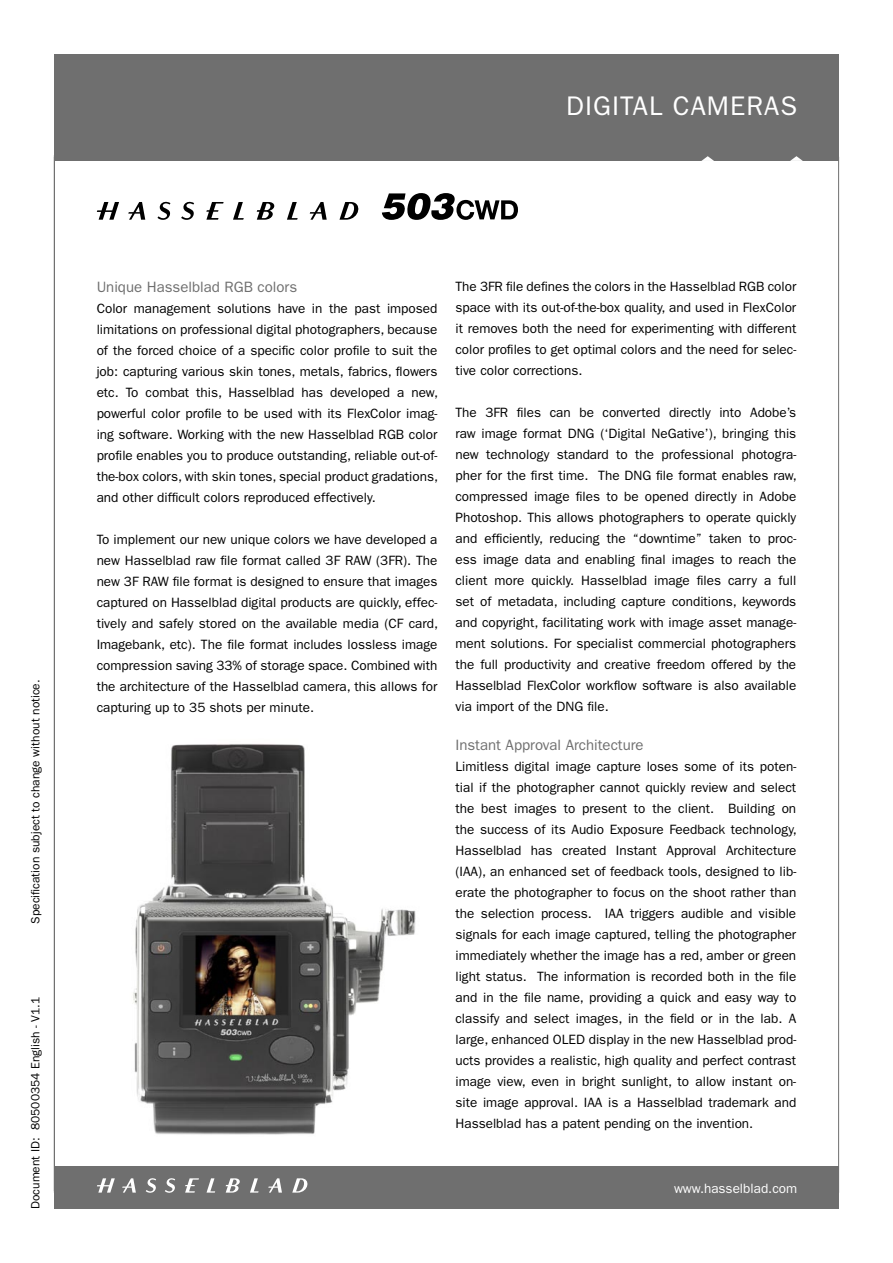
<style>
.page{position:relative;width:893px;height:1263px;background:#fff}
.page>*{position:absolute;margin:0;border:0;box-sizing:border-box;transform-origin:0 0}
.t1{font:27px "ITC Franklin Gothic Std";letter-spacing:.04em;color:#fff}
.Textrubrik{font:15px "ITC Franklin Gothic Std";color:#6f6f6f}
.HB_brödtext{font:13.5px/21px "ITC Franklin Gothic Std";color:#000;text-align:justify}
.t2{font:13.5px "ITC Franklin Gothic Std";color:#fff}
.t3{font:12px "ITC Franklin Gothic Std";color:#000}
</style>
<div class="page">
<div style="left:54px;top:1166px;width:785px;height:43px;background:#6f6f6f"></div>
<div style="left:54px;top:54px;width:785px;height:106px;background:#6f6f6f"></div>
<svg style="left:701px;top:156px;width:13px;height:5px"></svg>
<svg style="left:790px;top:156px;width:13px;height:5px"></svg>
<hr style="left:54px;top:157px;width:1px;height:1036px;background:#6f6f6f">
<hr style="left:838px;top:157px;width:1px;height:1036px;background:#6f6f6f">
<svg style="left:122px;top:1178px;width:14px;height:14px"></svg>
<svg style="left:185px;top:1178px;width:14px;height:14px"></svg>
<svg style="left:207px;top:1178px;width:8px;height:14px"></svg>
<svg style="left:250px;top:1178px;width:9px;height:14px"></svg>
<svg style="left:268px;top:1178px;width:14px;height:14px"></svg>
<svg style="left:97px;top:1178px;width:18px;height:14px"></svg>
<svg style="left:146px;top:1178px;width:10px;height:15px"></svg>
<svg style="left:165px;top:1178px;width:10px;height:15px"></svg>
<svg style="left:226px;top:1178px;width:14px;height:14px"></svg>
<svg style="left:292px;top:1178px;width:16px;height:14px"></svg>
<img style="left:133px;top:744px;width:283px;height:391px">
<svg style="left:128px;top:202px;width:17px;height:18px"></svg>
<svg style="left:206px;top:202px;width:18px;height:18px"></svg>
<svg style="left:233px;top:202px;width:11px;height:18px"></svg>
<svg style="left:287px;top:202px;width:11px;height:18px"></svg>
<svg style="left:310px;top:202px;width:17px;height:18px"></svg>
<svg style="left:97px;top:202px;width:22px;height:18px"></svg>
<svg style="left:157px;top:201px;width:13px;height:19px"></svg>
<svg style="left:181px;top:201px;width:13px;height:19px"></svg>
<svg style="left:257px;top:202px;width:18px;height:18px"></svg>
<svg style="left:339px;top:202px;width:20px;height:18px"></svg>
<svg style="left:382px;top:193px;width:136px;height:27px"></svg>
<h1 class="t1" style="left:566px;top:90px;width:232px">DIGITAL CAMERAS</h1>
<p class="t3" style="left:28px;top:924px;width:246px;rotate:-90deg">Specification subject to change without notice.</p>
<p class="t3" style="left:28px;top:1209px;width:214px;rotate:-90deg">Document ID: 80500354 English - V1.1</p>
<p class="Textrubrik" style="left:97px;top:278px;width:202px">Unique Hasselblad RGB colors</p>
<p class="HB_brödtext" style="left:97px;top:298px;width:343px">Color management solutions have in the past imposed limitations on professional digital photographers, because of the forced choice of a specific color profile to suit the job: capturing various skin tones, metals, fabrics, flowers etc. To combat this, Hasselblad has developed a new, powerful color profile to be used with its FlexColor imag&shy;ing software. Working with the new Hasselblad RGB color profile enables you to produce outstanding, reliable out-of&shy;the-box colors, with skin tones, special product gradations, and other difficult colors reproduced effectively.</p>
<p class="HB_brödtext" style="left:97px;top:529px;width:343px">To implement our new unique colors we have developed a new Hasselblad raw file format called 3F RAW (3FR). The new 3F RAW file format is designed to ensure that images captured on Hasselblad digital products are quickly, effec&shy;tively and safely stored on the available media (CF card, Imagebank, etc). The file format includes lossless image compression saving 33% of storage space. Combined with the architecture of the Hasselblad camera, this allows for capturing up to 35 shots per minute.</p>
<p class="HB_brödtext" style="left:455px;top:276px;width:342px">The 3FR file defines the colors in the Hasselblad RGB color space with its out-of-the-box quality, and used in FlexColor it removes both the need for experimenting with different color profiles to get optimal colors and the need for selec&shy;tive color corrections.</p>
<p class="HB_brödtext" style="left:455px;top:402px;width:343px">The 3FR files can be converted directly into Adobe’s raw image format DNG (‘Digital NeGative’), bringing this new technology standard to the professional photogra&shy;pher for the first time. The DNG file format enables raw, compressed image files to be opened directly in Adobe Photoshop. This allows photographers to operate quickly and efficiently, reducing the “downtime” taken to proc&shy;ess image data and enabling final images to reach the client more quickly. Hasselblad image files carry a full set of metadata, including capture conditions, keywords and copyright, facilitating work with image asset manage&shy;ment solutions. For specialist commercial photographers the full productivity and creative freedom offered by the Hasselblad FlexColor workflow software is also available via import of the DNG file.</p>
<p class="Textrubrik" style="left:455px;top:736px;width:190px">Instant Approval Architecture</p>
<p class="HB_brödtext" style="left:455px;top:756px;width:343px">Limitless digital image capture loses some of its poten&shy;tial if the photographer cannot quickly review and select the best images to present to the client. Building on the success of its Audio Exposure Feedback technology, Hasselblad has created Instant Approval Architecture (IAA), an enhanced set of feedback tools, designed to lib&shy;erate the photographer to focus on the shoot rather than the selection process. IAA triggers audible and visible signals for each image captured, telling the photographer immediately whether the image has a red, amber or green light status. The information is recorded both in the file and in the file name, providing a quick and easy way to classify and select images, in the field or in the lab. A large, enhanced OLED display in the new Hasselblad prod&shy;ucts provides a realistic, high quality and perfect contrast image view, even in bright sunlight, to allow instant on&shy;site image approval. IAA is a Hasselblad trademark and Hasselblad has a patent pending on the invention.</p>
<p class="t2" style="left:674px;top:1180px;width:125px">www.hasselblad.com</p>
</div>
